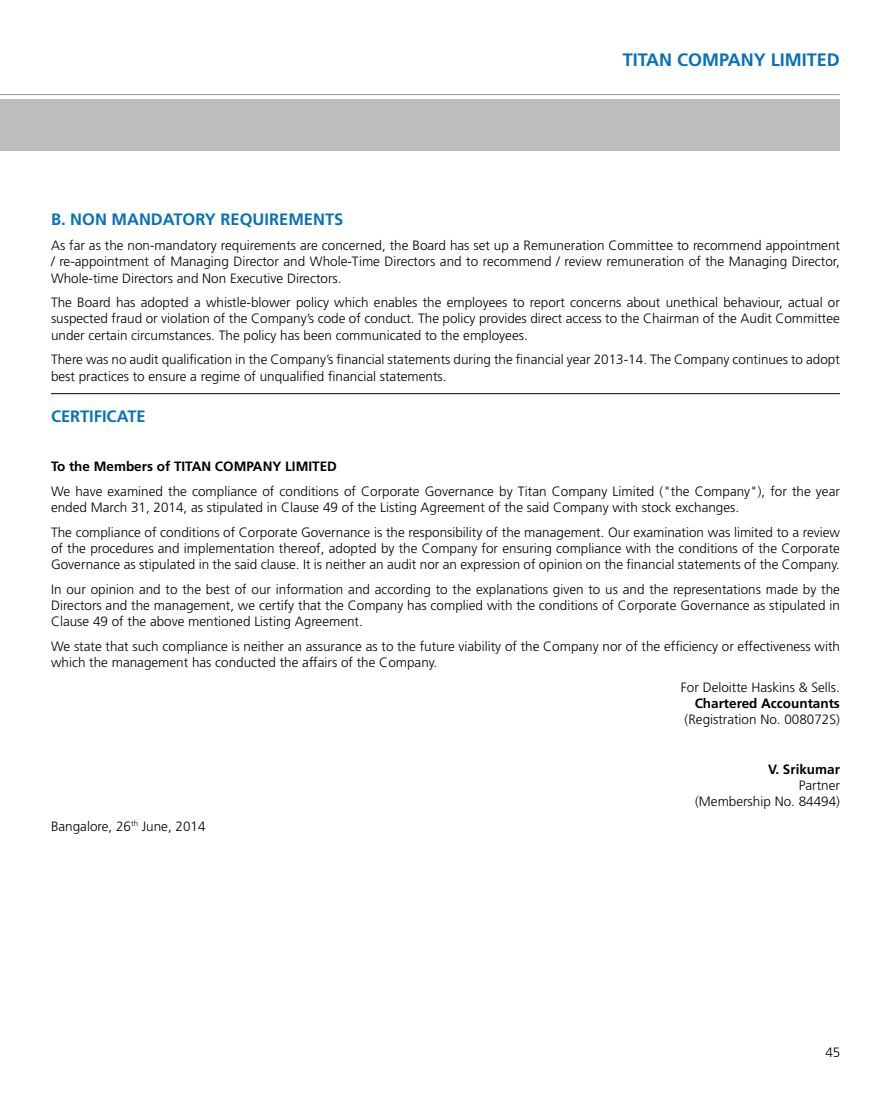
<style>
.page{position:relative;width:891px;height:1107px;background:#fff}
.page>*{position:absolute;margin:0;border:0;box-sizing:border-box;transform-origin:0 0}
.t1{font:700 18px "Frutiger";color:#0871b9}
.t2{font:700 16.5px "Frutiger";color:#0871b9}
.t3{font:300 13.5px/16.2px "Frutiger";color:#000;text-align:justify}
.t4{font:700 13.5px "Frutiger";color:#000}
</style>
<div class="page">
<hr style="left:0;top:94px;width:840px;height:1px;background:#939598">
<div style="left:0;top:99px;width:840px;height:51px;background:#bcbec0"></div>
<hr style="left:51px;top:393px;width:789px;height:1px;background:#000">
<h1 class="t1" style="left:623px;top:49px;width:219px">TITAN COMPANY LIMITED</h1>
<p class="t2" style="left:51px;top:210px;width:294px">B. NON MANDATORY REQUIREMENTS</p>
<p class="t3" style="left:51px;top:237px;width:791px">As far as the non-mandatory requirements are concerned, the Board has set up a Remuneration Committee to recommend appointment / re-appointment of Managing Director and Whole-Time Directors and to recommend / review remuneration of the Managing Director, Whole-time Directors and Non Executive Directors.</p>
<p class="t3" style="left:51px;top:294px;width:790px">The Board has adopted a whistle-blower policy which enables the employees to report concerns about unethical behaviour, actual or suspected fraud or violation of the Company’s code of conduct. The policy provides direct access to the Chairman of the Audit Committee under certain circumstances. The policy has been communicated to the employees.</p>
<p class="t3" style="left:51px;top:352px;width:790px">There was no audit qualification in the Company’s financial statements during the financial year 2013-14. The Company continues to adopt best practices to ensure a regime of unqualified financial statements.</p>
<p class="t2" style="left:51px;top:406px;width:96px">CERTIFICATE</p>
<p class="t4" style="left:51px;top:458px;width:287px">To the Members of TITAN COMPANY LIMITED</p>
<p class="t3" style="left:51px;top:483px;width:790px">We have examined the compliance of conditions of Corporate Governance by Titan Company Limited ("the Company"), for the year ended March 31, 2014, as stipulated in Clause 49 of the Listing Agreement of the said Company with stock exchanges.</p>
<p class="t3" style="left:51px;top:524px;width:791px">The compliance of conditions of Corporate Governance is the responsibility of the management. Our examination was limited to a review of the procedures and implementation thereof, adopted by the Company for ensuring compliance with the conditions of the Corporate Governance as stipulated in the said clause. It is neither an audit nor an expression of opinion on the financial statements of the Company.</p>
<p class="t3" style="left:51px;top:581px;width:790px">In our opinion and to the best of our information and according to the explanations given to us and the representations made by the Directors and the management, we certify that the Company has complied with the conditions of Corporate Governance as stipulated in Clause 49 of the above mentioned Listing Agreement.</p>
<p class="t3" style="left:51px;top:638px;width:791px">We state that such compliance is neither an assurance as to the future viability of the Company nor of the efficiency or effectiveness with which the management has conducted the affairs of the Company.</p>
<p class="t3" style="left:681px;top:679px;width:161px">For Deloitte Haskins &amp; Sells.</p>
<p class="t4" style="left:695px;top:695px;width:147px">Chartered Accountants</p>
<p class="t3" style="left:685px;top:711px;width:157px">(Registration No. 008072S)</p>
<p class="t4" style="left:768px;top:761px;width:73px">V. Srikumar</p>
<p class="t3" style="left:695px;top:777px;width:146px;text-align:right">Partner<br>(Membership No. 84494)</p>
<p class="t3" style="left:51px;top:818px;width:156px">Bangalore, 26<sup>th</sup> June, 2014</p>
<p class="t3" style="left:825px;top:1044px;width:17px">45</p>
</div>
